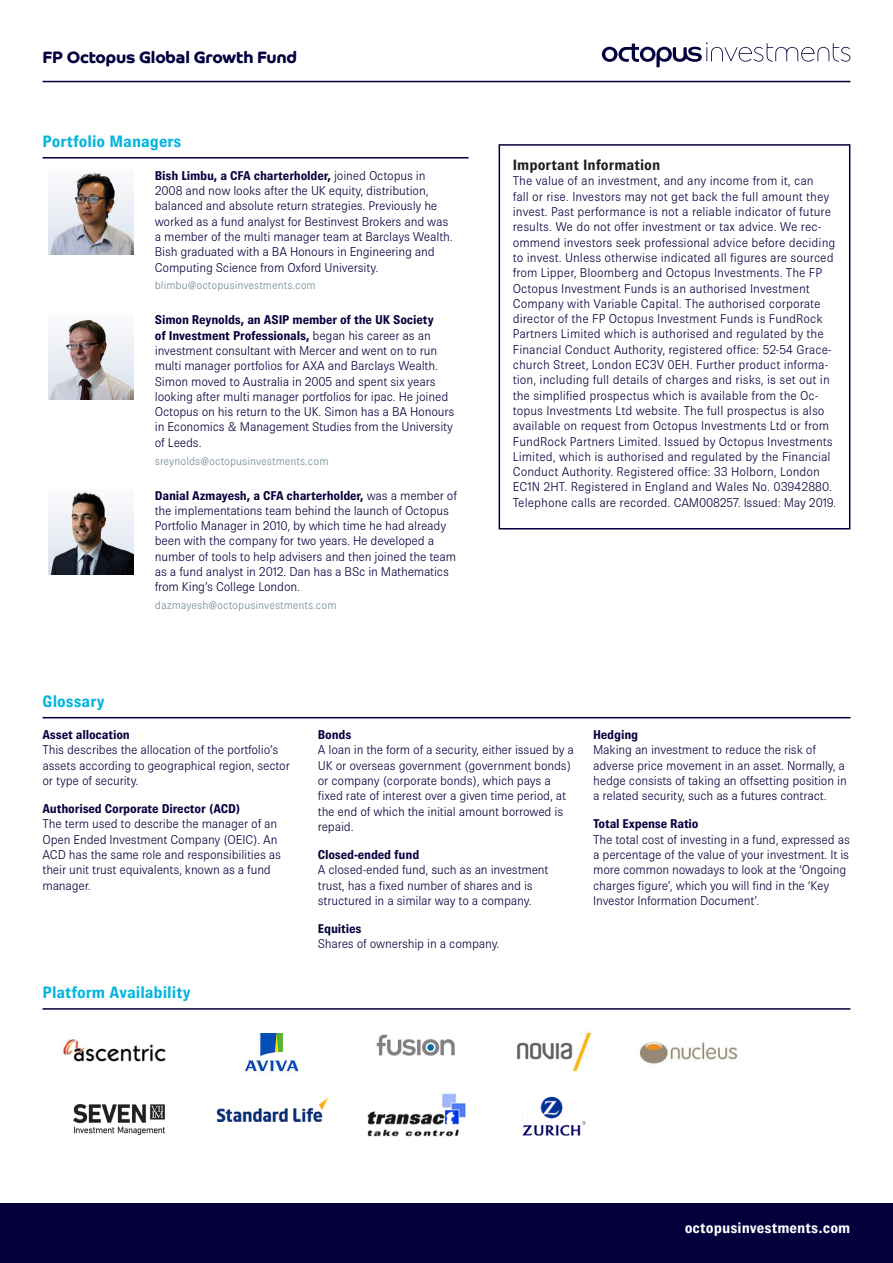
<style>
.page{position:relative;width:893px;height:1263px;background:#fff}
.page>*{position:absolute;margin:0;border:0;box-sizing:border-box;transform-origin:0 0}
.t1{font:700 16.5px "Brown Pro";color:#00b5de}
.t2{font:700 16.5px "Co Headline";letter-spacing:-.01em;color:#04003e}
.t3{font:700 15px "Brown Pro";color:#fff}
.t4{font:700 15px "Brown Pro";color:#231f20}
.t5{font:300 12.75px/15.3px "Brown Pro";letter-spacing:-.015em;color:#04003e}
.t6{font:700 12.75px "Brown Pro";letter-spacing:-.015em;color:#04003e}
.t7{font:300 11.25px "Brown Pro";color:#6c8895}
.s1{font-weight:700}
</style>
<div class="page">
<hr style="left:43px;top:81px;width:807px;height:1px;background:#04003e">
<svg style="left:602px;top:43px;width:248px;height:24px"></svg>
<div style="left:0;top:1204px;width:893px;height:59px;background:#04003e"></div>
<hr style="left:43px;top:157px;width:426px;height:2px;background:#04003e">
<img style="left:49px;top:172px;width:85px;height:83px">
<img style="left:49px;top:319px;width:85px;height:80px">
<img style="left:49px;top:492px;width:85px;height:83px">
<hr style="left:43px;top:717px;width:807px;height:1px;background:#04003e">
<div style="left:499px;top:144px;width:351px;height:385px;border:2px solid #04003e"></div>
<hr style="left:43px;top:1008px;width:807px;height:2px;background:#04003e">
<img style="left:63px;top:1039px;width:103px;height:23px">
<img style="left:376px;top:1034px;width:79px;height:22px">
<img style="left:244px;top:1032px;width:55px;height:41px">
<img style="left:517px;top:1032px;width:75px;height:40px">
<img style="left:640px;top:1041px;width:98px;height:23px">
<img style="left:73px;top:1104px;width:92px;height:30px">
<img style="left:216px;top:1097px;width:112px;height:25px">
<img style="left:367px;top:1093px;width:99px;height:44px">
<img style="left:522px;top:1096px;width:64px;height:40px">
<p class="t2" style="left:43px;top:48px;width:256px">FP Octopus Global Growth Fund</p>
<p class="t1" style="left:43px;top:132px;width:140px">Portfolio Managers</p>
<p class="t5" style="left:155px;top:168px;width:299px"><span class="s1">Bish Limbu, a CFA charterholder,</span> joined Octopus in 2008 and now looks after the UK equity, distribution, balanced and absolute return strategies. Previously he worked as a fund analyst for Bestinvest Brokers and was a member of the multi manager team at Barclays Wealth.<br>Bish graduated with a BA Honours in Engineering and Computing Science from Oxford University.</p>
<p class="t7" style="left:155px;top:279px;width:162px">blimbu@octopusinvestments.com</p>
<p class="t5" style="left:155px;top:312px;width:301px"><span class="s1">Simon Reynolds, an ASIP member of the UK Society<br>of Investment Professionals,</span> began his career as an investment consultant with Mercer and went on to run multi manager portfolios for AXA and Barclays Wealth.<br>Simon moved to Australia in 2005 and spent six years looking after multi manager portfolios for ipac. He joined Octopus on his return to the UK. Simon has a BA Honours in Economics &amp; Management Studies from the University of Leeds.</p>
<p class="t7" style="left:155px;top:454px;width:175px">sreynolds@octopusinvestments.com</p>
<p class="t5" style="left:155px;top:487px;width:304px"><span class="s1">Danial Azmayesh, a CFA charterholder,</span> was a member of the implementations team behind the launch of Octopus Portfolio Manager in 2010, by which time he had already been with the company for two years. He developed a number of tools to help advisers and then joined the team as a fund analyst in 2012. Dan has a BSc in Mathematics from King’s College London.</p>
<p class="t7" style="left:155px;top:599px;width:183px">dazmayesh@octopusinvestments.com</p>
<p class="t4" style="left:513px;top:157px;width:149px">Important Information</p>
<p class="t5" style="left:513px;top:173px;width:325px">The value of an investment, and any income from it, can<br>fall or rise. Investors may not get back the full amount they invest. Past performance is not a reliable indicator of future results. We do not offer investment or tax advice. We rec&shy;ommend investors seek professional advice before deciding to invest. Unless otherwise indicated all figures are sourced from Lipper, Bloomberg and Octopus Investments. The FP Octopus Investment Funds is an authorised Investment Company with Variable Capital. The authorised corporate director of the FP Octopus Investment Funds is FundRock Partners Limited which is authorised and regulated by the Financial Conduct Authority, registered office: 52-54 Grace&shy;church Street, London EC3V 0EH. Further product informa&shy;tion, including full details of charges and risks, is set out in the simplified prospectus which is available from the Oc&shy;topus Investments Ltd website. The full prospectus is also available on request from Octopus Investments Ltd or from FundRock Partners Limited. Issued by Octopus Investments Limited, which is authorised and regulated by the Financial Conduct Authority. Registered office: 33 Holborn, London EC1N 2HT. Registered in England and Wales No. 03942880.<br>Telephone calls are recorded. CAM008257. Issued: May 2019.</p>
<p class="t1" style="left:43px;top:692px;width:64px">Glossary</p>
<p class="t6" style="left:43px;top:728px;width:89px">Asset allocation</p>
<p class="t5" style="left:43px;top:742px;width:249px">This describes the allocation of the portfolio’s assets according to geographical region, sector or type of security.</p>
<p class="t6" style="left:43px;top:802px;width:200px">Authorised Corporate Director (ACD)</p>
<p class="t5" style="left:43px;top:816px;width:240px">The term used to describe the manager of an Open Ended Investment Company (OEIC). An ACD has the same role and responsibilities as their unit trust equivalents, known as a fund manager.</p>
<p class="t1" style="left:43px;top:983px;width:150px">Platform Availability</p>
<p class="t6" style="left:318px;top:728px;width:35px">Bonds</p>
<p class="t5" style="left:318px;top:742px;width:258px">A loan in the form of a security, either issued by a UK or overseas government (government bonds) or company (corporate bonds), which pays a fixed rate of interest over a given time period, at the end of which the initial amount borrowed is repaid.</p>
<p class="t6" style="left:318px;top:847px;width:103px">Closed-ended fund</p>
<p class="t5" style="left:318px;top:862px;width:232px">A closed-ended fund, such as an investment trust, has a fixed number of shares and is structured in a similar way to a company.</p>
<p class="t6" style="left:318px;top:921px;width:45px">Equities</p>
<p class="t5" style="left:318px;top:936px;width:183px">Shares of ownership in a company.</p>
<p class="t6" style="left:593px;top:728px;width:47px">Hedging</p>
<p class="t5" style="left:593px;top:742px;width:255px">Making an investment to reduce the risk of adverse price movement in an asset. Normally, a hedge consists of taking an offsetting position in a related security, such as a futures contract.</p>
<p class="t6" style="left:593px;top:817px;width:107px">Total Expense Ratio</p>
<p class="t5" style="left:593px;top:831px;width:258px">The total cost of investing in a fund, expressed as a percentage of the value of your investment. It is more common nowadays to look at the ‘Ongoing charges figure’, which you will find in the ‘Key Investor Information Document’.</p>
<p class="t3" style="left:685px;top:1220px;width:167px">octopusinvestments.com</p>
</div>
